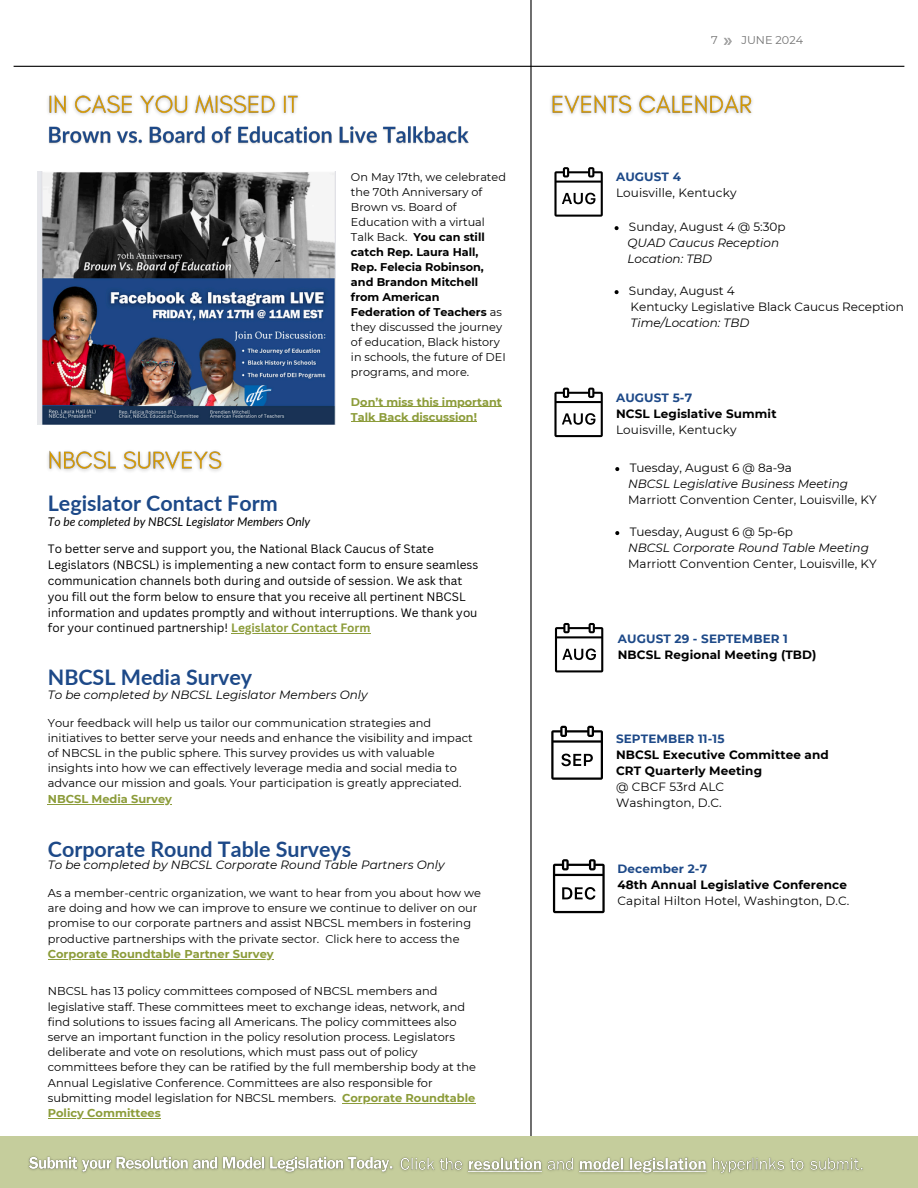
<style>
.page{position:relative;width:918px;height:1188px;background:#fff}
.page>*{position:absolute;margin:0;border:0;box-sizing:border-box;transform-origin:0 0}
.t1{font:700 21.45px "Lato";color:#1d4988}
.t2{font:12px "Montserrat";color:#000}
.t3{font:italic 12px "Montserrat";color:#000}
.t4{font:700 12px "Montserrat";letter-spacing:.01em;color:#000}
.t5{font:700 12px "Montserrat";letter-spacing:.01em;color:#1d4988}
.t6{font:italic 12px "Lato";color:#000}
.t7{font:11.85px/15.8px "Canva Sans";color:#000}
.t8{font:11.4px/15.1px "Montserrat";color:#000}
.t9{font:700 11.4px "Montserrat";color:#8c9c3a}
.t10{font:11.25px/15px "Montserrat";color:#000}
.t11{font:700 11.25px "Montserrat";color:#8c9c3a}
.t12{font:11.25px "Montserrat";color:#737373}
.s1{font-weight:700}
.s2{font-weight:700;color:#8c9c3a}
</style>
<div class="page">
<hr style="left:14px;top:66px;width:890px;height:1px;background:#000">
<hr style="left:530px;top:0;width:2px;height:1136px;background:#000">
<svg style="left:553px;top:859px;width:52px;height:54px"></svg>
<svg style="left:551px;top:726px;width:52px;height:54px"></svg>
<svg style="left:724px;top:38px;width:8px;height:7px"></svg>
<div style="left:0;top:1136px;width:918px;height:52px;background:#c5cd9c"></div>
<svg style="left:555px;top:623px;width:48px;height:49px"></svg>
<img style="left:38px;top:171px;width:298px;height:254px">
<svg style="left:554px;top:167px;width:49px;height:50px"></svg>
<img style="left:551px;top:94px;width:202px;height:21px">
<img style="left:399px;top:1157px;width:464px;height:17px">
<img style="left:28px;top:1156px;width:365px;height:17px">
<img style="left:48px;top:450px;width:175px;height:22px">
<hr style="left:342px;top:1103px;width:133px;height:1px;background:#8c9c3a">
<hr style="left:48px;top:1118px;width:113px;height:1px;background:#8c9c3a">
<hr style="left:48px;top:959px;width:226px;height:1px;background:#8c9c3a">
<hr style="left:48px;top:804px;width:124px;height:1px;background:#8c9c3a">
<hr style="left:231px;top:633px;width:140px;height:1px;background:#8c9c3a">
<img style="left:48px;top:94px;width:250px;height:22px">
<img style="left:48px;top:126px;width:421px;height:18px">
<svg style="left:554px;top:388px;width:49px;height:49px"></svg>
<svg style="left:615px;top:467px;width:4px;height:4px"></svg>
<svg style="left:615px;top:531px;width:4px;height:4px"></svg>
<hr style="left:360px;top:407px;width:142px;height:1px;background:#8c9c3a">
<hr style="left:351px;top:422px;width:126px;height:1px;background:#8c9c3a">
<svg style="left:615px;top:226px;width:4px;height:4px"></svg>
<svg style="left:615px;top:290px;width:4px;height:4px"></svg>
<p class="t1" style="left:48px;top:489px;width:231px">Legislator Contact Form</p>
<p class="t6" style="left:48px;top:514px;width:264px">To be completed by NBCSL Legislator Members Only</p>
<p class="t10" style="left:351px;top:169px;width:156px">On May 17th, we celebrated the 70th Anniversary of<br>Brown vs. Board of<br>Education with a virtual<br>Talk Back. <span class="s1">You can still catch Rep. Laura Hall,<br>Rep. Felecia Robinson, and Brandon Mitchell from American<br>Federation of Teachers</span> as they discussed the journey of education, Black history in schools, the future of DEI programs, and more.</p>
<h6 class="t11" style="left:351px;top:395px;width:152px">Don’t miss this important</h6>
<p class="t11" style="left:351px;top:410px;width:127px">Talk Back discussion!</p>
<p class="t7" style="left:48px;top:541px;width:432px">To better serve and support you, the National Black Caucus of State Legislators (NBCSL) is implementing a new contact form to ensure seamless communication channels both during and outside of session. We ask that you fill out the form below to ensure that you receive all pertinent NBCSL information and updates promptly and without interruptions. We thank you for your continued partnership! <span class="s2">Legislator Contact Form</span></p>
<p class="t1" style="left:48px;top:664px;width:206px">NBCSL Media Survey</p>
<p class="t3" style="left:48px;top:687px;width:321px">To be completed by NBCSL Legislator Members Only</p>
<p class="t8" style="left:48px;top:715px;width:426px">Your feedback will help us tailor our communication strategies and initiatives to better serve your needs and enhance the visibility and impact of NBCSL in the public sphere. This survey provides us with valuable insights into how we can effectively leverage media and social media to advance our mission and goals. Your participation is greatly appreciated.</p>
<p class="t9" style="left:48px;top:792px;width:126px">NBCSL Media Survey</p>
<p class="t1" style="left:48px;top:836px;width:305px">Corporate Round Table Surveys</p>
<p class="t3" style="left:48px;top:858px;width:398px">To be completed by NBCSL Corporate Round Table Partners Only</p>
<p class="t8" style="left:48px;top:885px;width:435px">As a member-centric organization, we want to hear from you about how we are doing and how we can improve to ensure we continue to deliver on our promise to our corporate partners and assist NBCSL members in fostering productive partnerships with the private sector. Click here to access the</p>
<p class="t9" style="left:48px;top:947px;width:227px">Corporate Roundtable Partner Survey</p>
<p class="t8" style="left:48px;top:984px;width:430px">NBCSL has 13 policy committees composed of NBCSL members and legislative staff. These committees meet to exchange ideas, network, and find solutions to issues facing all Americans. The policy committees also serve an important function in the policy resolution process. Legislators deliberate and vote on resolutions, which must pass out of policy committees before they can be ratified by the full membership body at the Annual Legislative Conference. Committees are also responsible for submitting model legislation for NBCSL members.</p>
<p class="t9" style="left:342px;top:1091px;width:135px">Corporate Roundtable</p>
<p class="t9" style="left:48px;top:1106px;width:114px">Policy Committees</p>
<h5 class="t12" style="left:711px;top:33px;width:8px">7</h5>
<h5 class="t12" style="left:741px;top:33px;width:63px">JUNE 2024</h5>
<p class="t5" style="left:616px;top:170px;width:66px">AUGUST 4</p>
<p class="t2" style="left:616px;top:186px;width:122px">Louisville, Kentucky</p>
<p class="t2" style="left:629px;top:220px;width:158px">Sunday, August 4 @ 5:30p</p>
<p class="t3" style="left:627px;top:236px;width:153px">QUAD Caucus Reception</p>
<p class="t3" style="left:627px;top:252px;width:86px">Location: TBD</p>
<p class="t2" style="left:629px;top:284px;width:107px">Sunday, August 4</p>
<p class="t2" style="left:631px;top:300px;width:275px">Kentucky Legislative Black Caucus Reception</p>
<p class="t3" style="left:631px;top:316px;width:120px">Time/Location: TBD</p>
<p class="t5" style="left:616px;top:390px;width:78px">AUGUST 5-7</p>
<p class="t4" style="left:616px;top:406px;width:162px">NCSL Legislative Summit</p>
<p class="t2" style="left:616px;top:422px;width:122px">Louisville, Kentucky</p>
<p class="t2" style="left:630px;top:460px;width:164px">Tuesday, August 6 @ 8a-9a</p>
<p class="t3" style="left:628px;top:476px;width:221px">NBCSL Legislative Business Meeting</p>
<p class="t2" style="left:628px;top:492px;width:250px">Marriott Convention Center, Louisville, KY</p>
<p class="t2" style="left:630px;top:524px;width:165px">Tuesday, August 6 @ 5p-6p</p>
<p class="t3" style="left:628px;top:540px;width:242px">NBCSL Corporate Round Table Meeting</p>
<p class="t2" style="left:628px;top:556px;width:250px">Marriott Convention Center, Louisville, KY</p>
<p class="t5" style="left:618px;top:631px;width:172px">AUGUST 29 - SEPTEMBER 1</p>
<p class="t4" style="left:618px;top:647px;width:200px">NBCSL Regional Meeting (TBD)</p>
<p class="t5" style="left:616px;top:731px;width:110px">SEPTEMBER 11-15</p>
<p class="t4" style="left:616px;top:747px;width:214px">NBCSL Executive Committee and</p>
<p class="t4" style="left:616px;top:763px;width:148px">CRT Quarterly Meeting</p>
<p class="t2" style="left:616px;top:779px;width:110px">@ CBCF 53rd ALC</p>
<p class="t2" style="left:616px;top:795px;width:107px">Washington, D.C.</p>
<p class="t5" style="left:618px;top:861px;width:91px">December 2-7</p>
<p class="t4" style="left:618px;top:877px;width:231px">48th Annual Legislative Conference</p>
<h6 class="t2" style="left:618px;top:893px;width:233px">Capital Hilton Hotel, Washington, D.C.</h6>
</div>
